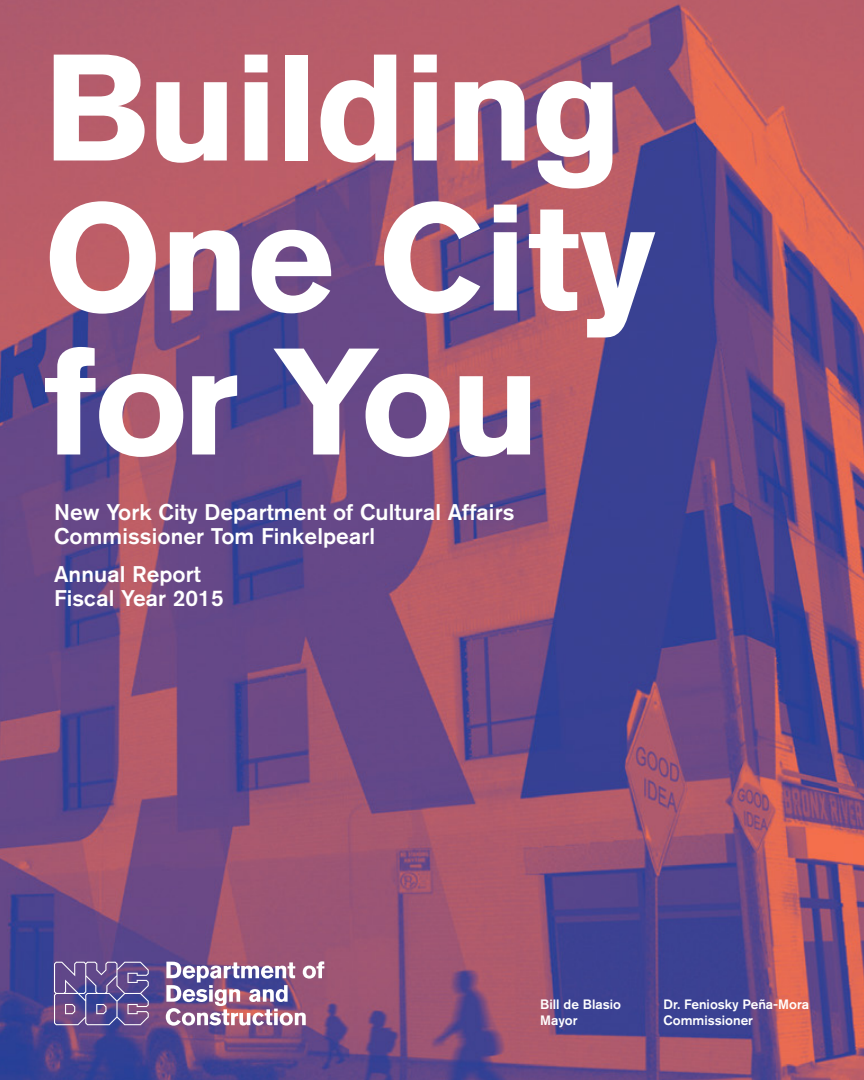
<style>
.page{position:relative;width:864px;height:1080px;background:#fff}
.page>*{position:absolute;margin:0;border:0;box-sizing:border-box;transform-origin:0 0}
.t1{font:700 150px/147px "Akzidenz Grotesk BE";letter-spacing:-.02em;color:#fff}
.t2{font:500 22.5px/24px "Akzidenz Grotesk BE";letter-spacing:.005em;color:#fff}
.t3{font:500 13.5px/16.2px "Akzidenz Grotesk BE";color:#fff}
</style>
<div class="page">
<img style="left:0;top:0;width:864px;height:1080px">
<svg style="left:166px;top:961px;width:158px;height:65px"></svg>
<svg style="left:54px;top:962px;width:95px;height:63px;background:#6f5e9a"></svg>
<h1 class="t1" style="left:44px;top:35px;width:613px">Building<br>One City for You</h1>
<p class="t2" style="left:54px;top:500px;width:462px">New York City Department of Cultural Affairs<br>Commissioner Tom Finkelpearl</p>
<p class="t2" style="left:54px;top:561px;width:171px">Annual Report<br>Fiscal Year 2015</p>
<p class="t3" style="left:540px;top:996px;width:82px">Bill de Blasio<br>Mayor</p>
<p class="t3" style="left:664px;top:996px;width:147px">Dr. Feniosky Peña-Mora<br>Commissioner</p>
</div>
